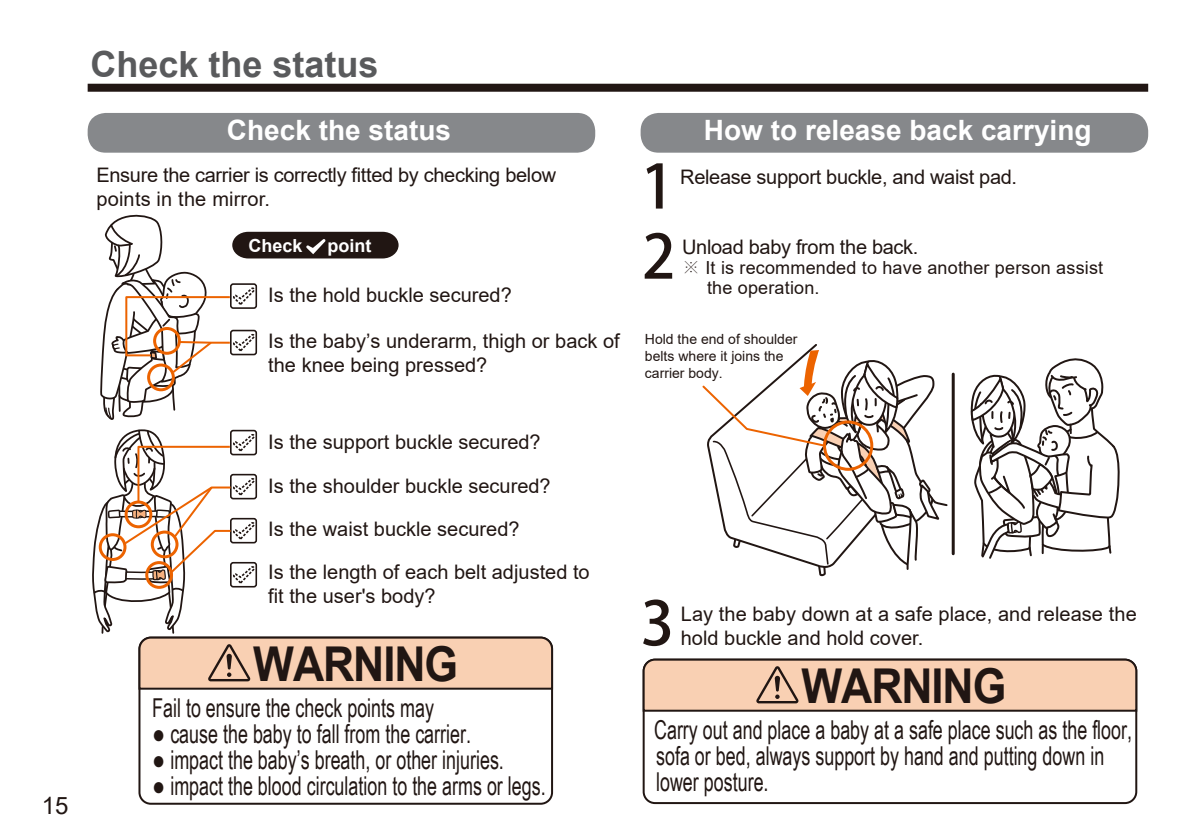
<style>
.page{position:relative;width:1191px;height:840px;background:#fff}
.page>*{position:absolute;margin:0;border:0;box-sizing:border-box;transform-origin:0 0}
.t1{font:60px/70px "Helvetica Neue Condensed Bold G Bpc EUC H";color:#211613}
.t2{font:700 48px "Arial";letter-spacing:-.025em;color:#211613;scale:.9 1}
.t3{font:700 36px "Arial";color:#595a5c}
.t4{font:700 28px "Arial";color:#fff}
.t5{font:26px/26px "Arial Narrow";color:#211613;scale:.84 1}
.t6{font:24px "Arial";color:#211613}
.t7{font:20px/43.2px "Arial";color:#211613}
.t8{font:18px/20px "Arial";letter-spacing:.01em;color:#211613}
.t9{font:700 18px "Arial";color:#fff}
.t10{font:14px/16.8px "Arial";color:#211613}
.s1{font-family:"Adobe Song Std";font-weight:300}
</style>
<div class="page">
<div style="left:88px;top:84px;width:1060px;height:8px;background:#211613"></div>
<div style="left:88px;top:113px;width:507px;height:40px;background:#86888b;border-radius:18px"></div>
<div style="left:640px;top:113px;width:508px;height:40px;background:#86888b;border-radius:18px"></div>
<hr style="left:951px;top:374px;width:3px;height:179px;background:#211613">
<svg style="left:970px;top:358px;width:149px;height:201px"></svg>
<svg style="left:702px;top:350px;width:246px;height:225px"></svg>
<div style="left:138px;top:636px;width:415px;height:168px;border:2px solid #211613;border-radius:11px"></div>
<div style="left:642px;top:658px;width:495px;height:145px;border:2px solid #211613;border-radius:11px"></div>
<svg style="left:642px;top:658px;width:496px;height:54px;background:#e3bea4"></svg>
<svg style="left:92px;top:214px;width:462px;height:476px"></svg>
<p class="t6" style="left:42px;top:788px;width:28px">15</p>
<h3 class="t3" style="left:90px;top:38px;width:290px">Check the status</h3>
<h3 class="t4" style="left:227px;top:111px;width:226px">Check the status</h3>
<p class="t7" style="left:96px;top:163px;width:461px;line-height:24px">Ensure the carrier is correctly fitted by checking below points in the mirror.</p>
<p class="t9" style="left:248px;top:233px;width:56px">Check</p>
<p class="t9" style="left:328px;top:233px;width:45px">point</p>
<p class="t7" style="left:268px;top:273px;width:245px">Is the hold buckle secured?</p>
<p class="t7" style="left:268px;top:328px;width:353px;line-height:24px">Is the baby’s underarm, thigh or back of the knee being pressed?</p>
<p class="t7" style="left:268px;top:420px;width:323px">Is the support buckle secured?<br>Is the shoulder buckle secured?<br>Is the waist buckle secured?<br>Is the length of each belt adjusted to</p>
<p class="t7" style="left:268px;top:574px;width:169px">fit the user's body?</p>
<h2 class="t2" style="left:253px;top:629px;width:229px">WARNING</h2>
<h3 class="t5" style="left:152px;top:693px;width:337px">Fail to ensure the check points may</h3>
<h3 class="t5" style="left:152px;top:719px;width:381px">● cause the baby to fall from the carrier.</h3>
<h3 class="t5" style="left:152px;top:745px;width:420px">● impact the baby’s breath, or other injuries.</h3>
<h3 class="t5" style="left:152px;top:771px;width:470px">● impact the blood circulation to the arms or legs.</h3>
<h1 class="t1" style="left:640px;top:153px;width:37px">1<br>2</h1>
<h3 class="t4" style="left:704px;top:111px;width:389px">How to release back carrying</h3>
<p class="t7" style="left:680px;top:155px;width:338px">Release support buckle, and waist pad.</p>
<p class="t7" style="left:682px;top:225px;width:238px">Unload baby from the back.</p>
<p class="t8" style="left:707px;top:257px;width:398px;text-indent:-25px"><span class="s1">※</span> It is recommended to have another person assist the operation.</p>
<p class="t10" style="left:645px;top:331px;width:154px">Hold the end of shoulder belts where it joins the carrier body.</p>
<h1 class="t1" style="left:640px;top:589px;width:35px">3</h1>
<p class="t7" style="left:681px;top:591px;width:457px">Lay the baby down at a safe place, and release the</p>
<p class="t7" style="left:681px;top:615px;width:244px">hold buckle and hold cover.</p>
<h2 class="t2" style="left:801px;top:651px;width:229px">WARNING</h2>
<h3 class="t5" style="left:654px;top:715px;width:570px">Carry out and place a baby at a safe place such as the floor, sofa or bed, always support by hand and putting down in lower posture.</h3>
</div>
